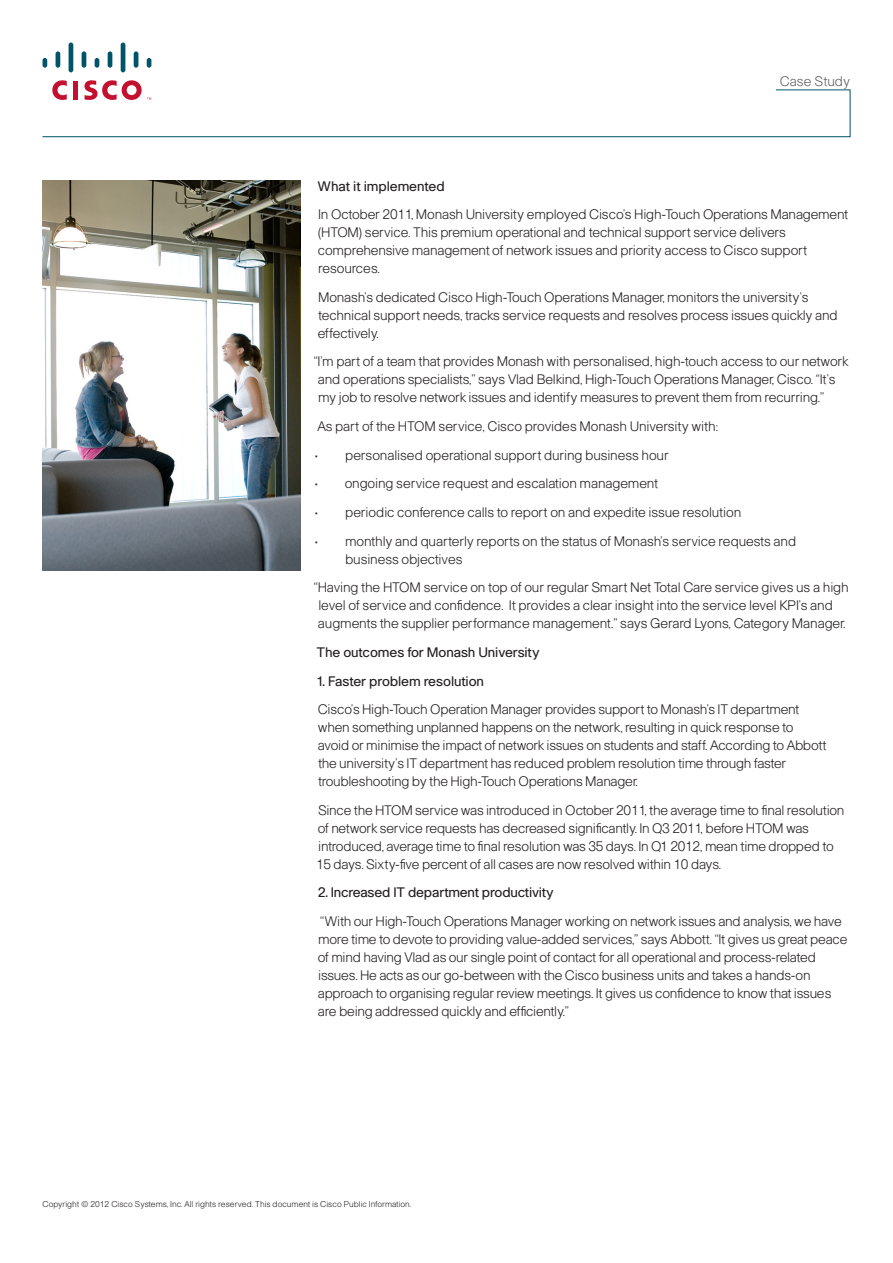
<style>
.page{position:relative;width:893px;height:1263px;background:#fff}
.page>*{position:absolute;margin:0;border:0;box-sizing:border-box;transform-origin:0 0}
.Body{font:300 13.5px/18px "Cisco";letter-spacing:-.015em;color:#231f20}
.Body-2{font:13.5px "Cisco";letter-spacing:-.01em;color:#231f20}
.Document_Description{font:300 13.5px "Cisco";color:#5f5f62}
.Copyright{font:300 8.25px "Cisco";color:#231f20}
</style>
<div class="page">
<hr style="left:43px;top:58px;width:4px;height:10px;background:#005467;border-radius:2px">
<hr style="left:56px;top:51px;width:4px;height:17px;background:#005467;border-radius:2px">
<hr style="left:69px;top:43px;width:4px;height:29px;background:#005467;border-radius:2px">
<hr style="left:82px;top:51px;width:4px;height:17px;background:#005467;border-radius:2px">
<hr style="left:95px;top:58px;width:4px;height:10px;background:#005467;border-radius:2px">
<hr style="left:108px;top:51px;width:4px;height:17px;background:#005467;border-radius:2px">
<hr style="left:121px;top:43px;width:4px;height:29px;background:#005467;border-radius:2px">
<hr style="left:134px;top:51px;width:4px;height:17px;background:#005467;border-radius:2px">
<hr style="left:147px;top:58px;width:4px;height:10px;background:#005467;border-radius:2px">
<svg style="left:42px;top:80px;width:809px;height:57px"></svg>
<img style="left:42px;top:181px;width:258px;height:390px">
<p class="Document_Description" style="left:780px;top:73px;width:72px">Case Study</p>
<p class="Body-2" style="left:318px;top:178px;width:129px">What it implemented</p>
<p class="Body" style="left:318px;top:205px;width:532px">In October 2011, Monash University employed Cisco’s High-Touch Operations Management (HTOM) service. This premium operational and technical support service delivers comprehensive management of network issues and priority access to Cisco support resources.</p>
<p class="Body" style="left:318px;top:288px;width:522px">Monash’s dedicated Cisco High-Touch Operations Manager, monitors the university’s technical support needs, tracks service requests and resolves process issues quickly and effectively.</p>
<p class="Body" style="left:318px;top:352px;width:532px;text-indent:-4px">“I’m part of a team that provides Monash with personalised, high-touch access to our network and operations specialists,” says Vlad Belkind, High-Touch Operations Manager, Cisco. “It’s my job to resolve network issues and identify measures to prevent them from recurring.”</p>
<p class="Body" style="left:317px;top:417px;width:402px">As part of the HTOM service, Cisco provides Monash University with:</p>
<p class="Body" style="left:315px;top:446px;width:355px">• personalised operational support during business hour</p>
<p class="Body" style="left:315px;top:474px;width:345px">• ongoing service request and escalation management</p>
<p class="Body" style="left:315px;top:503px;width:428px">• periodic conference calls to report on and expedite issue resolution</p>
<p class="Body" style="left:345px;top:531px;width:452px;text-indent:-30px">• monthly and quarterly reports on the status of Monash’s service requests and business objectives</p>
<p class="Body" style="left:318px;top:578px;width:532px;text-indent:-4px">“Having the HTOM service on top of our regular Smart Net Total Care service gives us a high level of service and confidence. It provides a clear insight into the service level KPI’s and augments the supplier performance management.” says Gerard Lyons, Category Manager.</p>
<p class="Body-2" style="left:316px;top:644px;width:225px">The outcomes for Monash University</p>
<p class="Body-2" style="left:316px;top:673px;width:170px">1. Faster problem resolution</p>
<p class="Body" style="left:318px;top:700px;width:510px">Cisco’s High-Touch Operation Manager provides support to Monash’s IT department when something unplanned happens on the network, resulting in quick response to avoid or minimise the impact of network issues on students and staff. According to Abbott the university’s IT department has reduced problem resolution time through faster troubleshooting by the High-Touch Operations Manager.</p>
<p class="Body" style="left:316px;top:801px;width:530px">Since the HTOM service was introduced in October 2011, the average time to final resolution of network service requests has decreased significantly. In Q3 2011, before HTOM was introduced, average time to final resolution was 35 days. In Q1 2012, mean time dropped to 15 days. Sixty-five percent of all cases are now resolved within 10 days.</p>
<p class="Body-2" style="left:318px;top:885px;width:237px">2. Increased IT department productivity</p>
<p class="Body" style="left:318px;top:912px;width:531px">“With our High-Touch Operations Manager working on network issues and analysis, we have more time to devote to providing value-added services,” says Abbott. “It gives us great peace of mind having Vlad as our single point of contact for all operational and process-related issues. He acts as our go-between with the Cisco business units and takes a hands-on approach to organising regular review meetings. It gives us confidence to know that issues are being addressed quickly and efficiently.”</p>
<p class="Copyright" style="left:43px;top:1199px;width:370px">Copyright © 2012 Cisco Systems, Inc. All rights reserved. This document is Cisco Public Information.</p>
</div>
